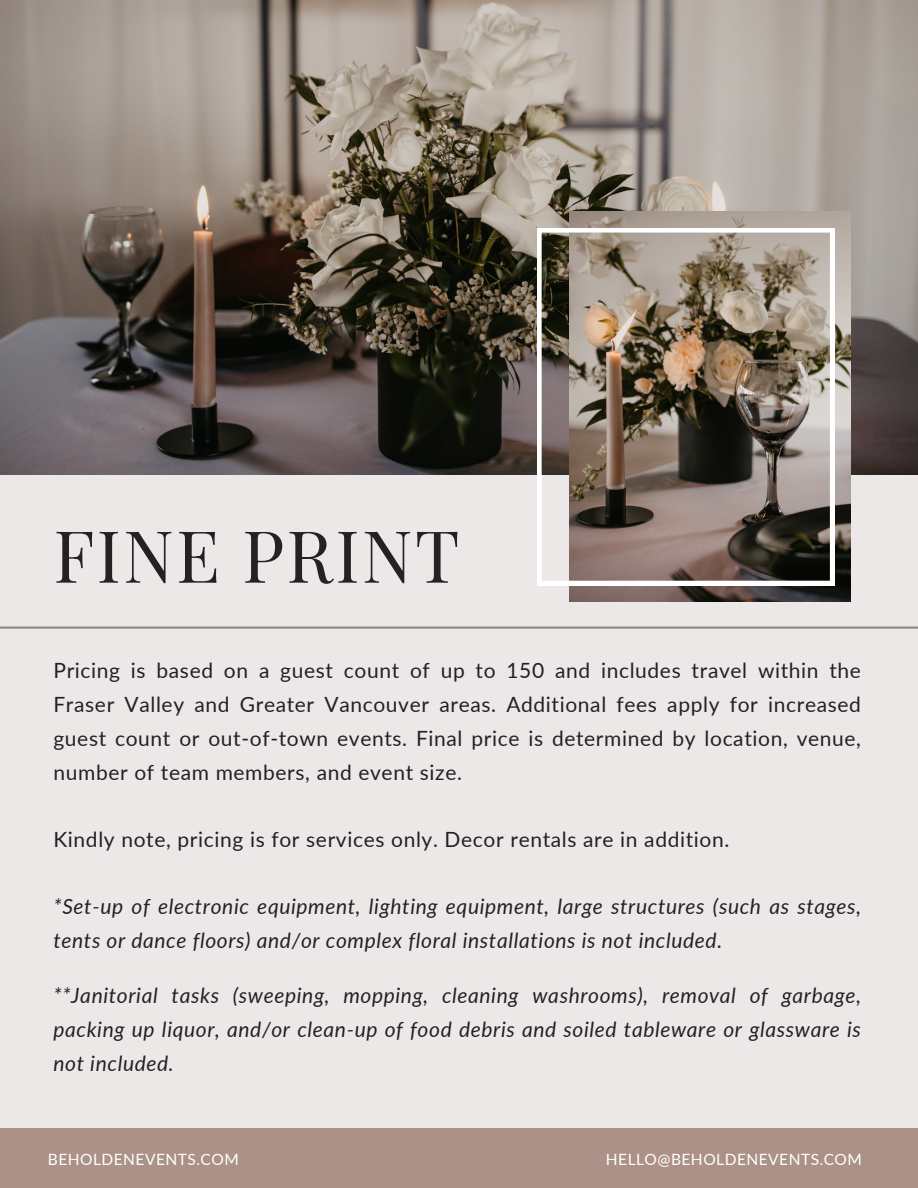
<style>
.page{position:relative;width:918px;height:1188px;background:#ede8e8}
.page>*{position:absolute;margin:0;border:0;box-sizing:border-box;transform-origin:0 0}
.t1{font:72px "Playfair Display";letter-spacing:.03em;color:#222}
.t2{font:italic 21px/33.8px "Lato";letter-spacing:.03em;color:#222}
.t3{font:21px/33.8px "Lato";letter-spacing:.03em;color:#222;text-align:justify}
.t4{font:15.6px "Lato";letter-spacing:.03em;color:#fff}
</style>
<div class="page">
<img style="left:0;top:0;width:918px;height:475px">
<hr style="left:0;top:626px;width:918px;height:3px;background:#000">
<img style="left:569px;top:211px;width:282px;height:391px">
<img style="left:537px;top:229px;width:297px;height:356px">
<div style="left:0;top:1128px;width:918px;height:60px;background:#ab9187"></div>
<p class="t1" style="left:53px;top:505px;width:408px">FINE PRINT</p>
<p class="t3" style="left:53px;top:653px;width:809px">Pricing is based on a guest count of up to 150 and includes travel within the Fraser Valley and Greater Vancouver areas. Additional fees apply for increased guest count or out-of-town events. Final price is determined by location, venue, number of team members, and event size.</p>
<p class="t3" style="left:53px;top:822px;width:678px">Kindly note, pricing is for services only. Decor rentals are in addition.</p>
<p class="t2" style="left:53px;top:889px;width:809px">*Set-up of electronic equipment, lighting equipment, large structures (such as stages, tents or dance floors) and/or complex floral installations is not included.</p>
<p class="t2" style="left:53px;top:978px;width:809px;text-align:justify">**Janitorial tasks (sweeping, mopping, cleaning washrooms), removal of garbage, packing up liquor, and/or clean-up of food debris and soiled tableware or glassware is not included.</p>
<p class="t4" style="left:48px;top:1149px;width:192px">BEHOLDENEVENTS.COM</p>
<p class="t4" style="left:606px;top:1149px;width:258px">HELLO@BEHOLDENEVENTS.COM</p>
</div>
